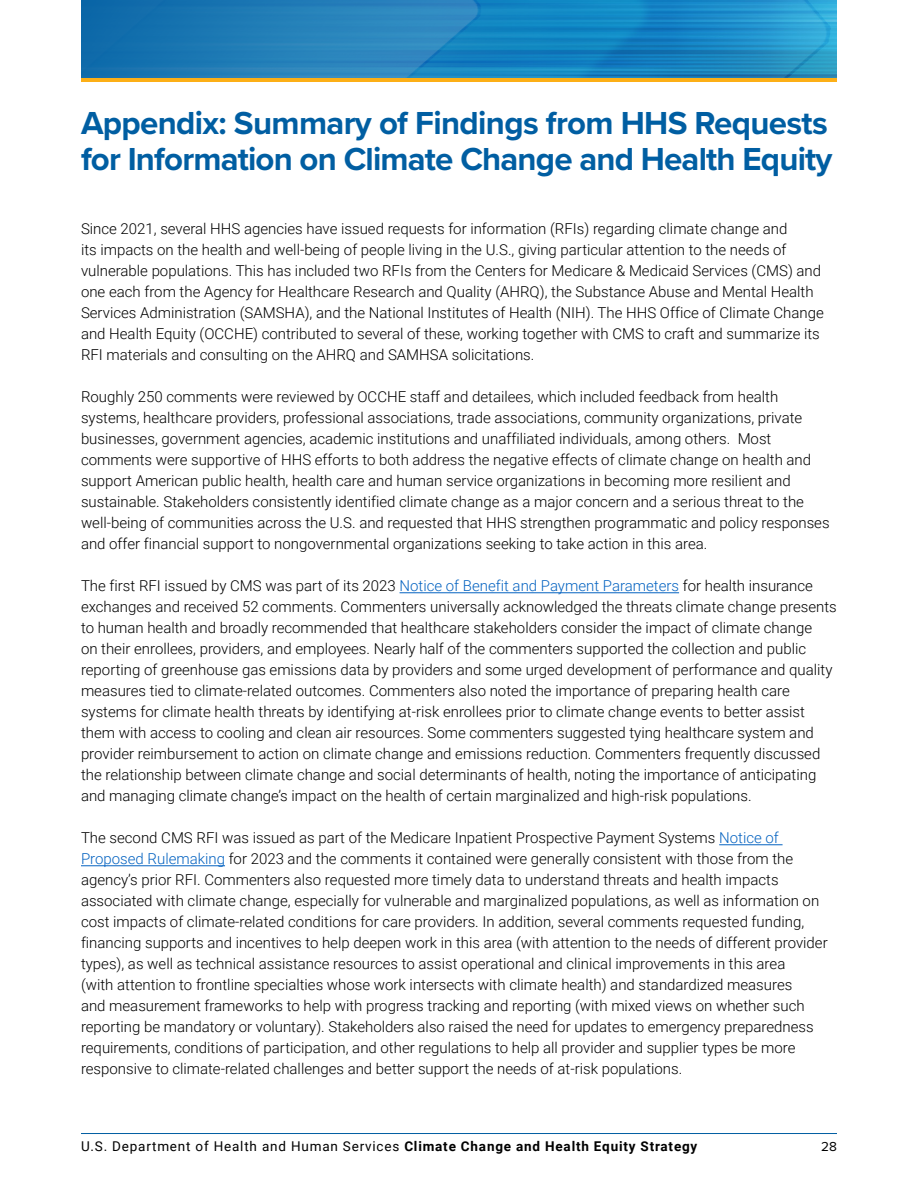
<style>
.page{position:relative;width:918px;height:1188px;background:#fff}
.page>*{position:absolute;margin:0;border:0;box-sizing:border-box;transform-origin:0 0}
.t1{font:700 33px/36px "Proxima Nova";letter-spacing:-.025em;color:#005ea2}
.t2{font:300 15px/21px "Roboto";color:#000}
.t3{font:13.5px "Roboto";letter-spacing:.06em;color:#000}
.t4{font:13.5px "Proxima Nova";color:#000}
.s1{color:#0563c1}
.s2{font-weight:700}
</style>
<div class="page">
<hr style="left:81px;top:1133px;width:756px;height:1px;background:#005ea2">
<img style="left:81px;top:0;width:756px;height:78px">
<hr style="left:81px;top:78px;width:756px;height:4px;background:#fcaf17">
<hr style="left:400px;top:593px;width:279px;height:1px;background:#0563c1">
<hr style="left:719px;top:845px;width:64px;height:1px;background:#0563c1">
<hr style="left:81px;top:866px;width:144px;height:1px;background:#0563c1">
<h2 class="t1" style="left:81px;top:104px;width:753px">Appendix: Summary of Findings from HHS Requests for Information on Climate Change and Health Equity</h2>
<p class="t2" style="left:81px;top:218px;width:744px">Since 2021, several HHS agencies have issued requests for information (RFIs) regarding climate change and<br>its impacts on the health and well-being of people living in the U.S., giving particular attention to the needs of vulnerable populations. This has included two RFIs from the Centers for Medicare &amp; Medicaid Services (CMS) and one each from the Agency for Healthcare Research and Quality (AHRQ), the Substance Abuse and Mental Health Services Administration (SAMSHA), and the National Institutes of Health (NIH). The HHS Office of Climate Change and Health Equity (OCCHE) contributed to several of these, working together with CMS to craft and summarize its RFI materials and consulting on the AHRQ and SAMHSA solicitations.</p>
<p class="t2" style="left:81px;top:386px;width:750px">Roughly 250 comments were reviewed by OCCHE staff and detailees, which included feedback from health systems, healthcare providers, professional associations, trade associations, community organizations, private businesses, government agencies, academic institutions and unaffiliated individuals, among others. Most comments were supportive of HHS efforts to both address the negative effects of climate change on health and support American public health, health care and human service organizations in becoming more resilient and sustainable. Stakeholders consistently identified climate change as a major concern and a serious threat to the well-being of communities across the U.S. and requested that HHS strengthen programmatic and policy responses and offer financial support to nongovernmental organizations seeking to take action in this area.</p>
<p class="t2" style="left:81px;top:575px;width:757px">The first RFI issued by CMS was part of its 2023 <span class="s1">Notice of Benefit and Payment Parameters</span> for health insurance exchanges and received 52 comments. Commenters universally acknowledged the threats climate change presents to human health and broadly recommended that healthcare stakeholders consider the impact of climate change<br>on their enrollees, providers, and employees. Nearly half of the commenters supported the collection and public reporting of greenhouse gas emissions data by providers and some urged development of performance and quality measures tied to climate-related outcomes. Commenters also noted the importance of preparing health care systems for climate health threats by identifying at-risk enrollees prior to climate change events to better assist them with access to cooling and clean air resources. Some commenters suggested tying healthcare system and provider reimbursement to action on climate change and emissions reduction. Commenters frequently discussed the relationship between climate change and social determinants of health, noting the importance of anticipating and managing climate change’s impact on the health of certain marginalized and high-risk populations.</p>
<p class="t2" style="left:81px;top:827px;width:748px">The second CMS RFI was issued as part of the Medicare Inpatient Prospective Payment Systems <span class="s1">Notice of Proposed Rulemaking</span> for 2023 and the comments it contained were generally consistent with those from the agency’s prior RFI. Commenters also requested more timely data to understand threats and health impacts associated with climate change, especially for vulnerable and marginalized populations, as well as information on cost impacts of climate-related conditions for care providers. In addition, several comments requested funding, financing supports and incentives to help deepen work in this area (with attention to the needs of different provider types), as well as technical assistance resources to assist operational and clinical improvements in this area<br>(with attention to frontline specialties whose work intersects with climate health) and standardized measures<br>and measurement frameworks to help with progress tracking and reporting (with mixed views on whether such reporting be mandatory or voluntary). Stakeholders also raised the need for updates to emergency preparedness requirements, conditions of participation, and other regulations to help all provider and supplier types be more responsive to climate-related challenges and better support the needs of at-risk populations.</p>
<p class="t3" style="left:81px;top:1137px;width:618px">U.S. Department of Health and Human Services <span class="s2">Climate Change and Health Equity Strategy</span></p>
<p class="t4" style="left:821px;top:1137px;width:17px">28</p>
</div>
